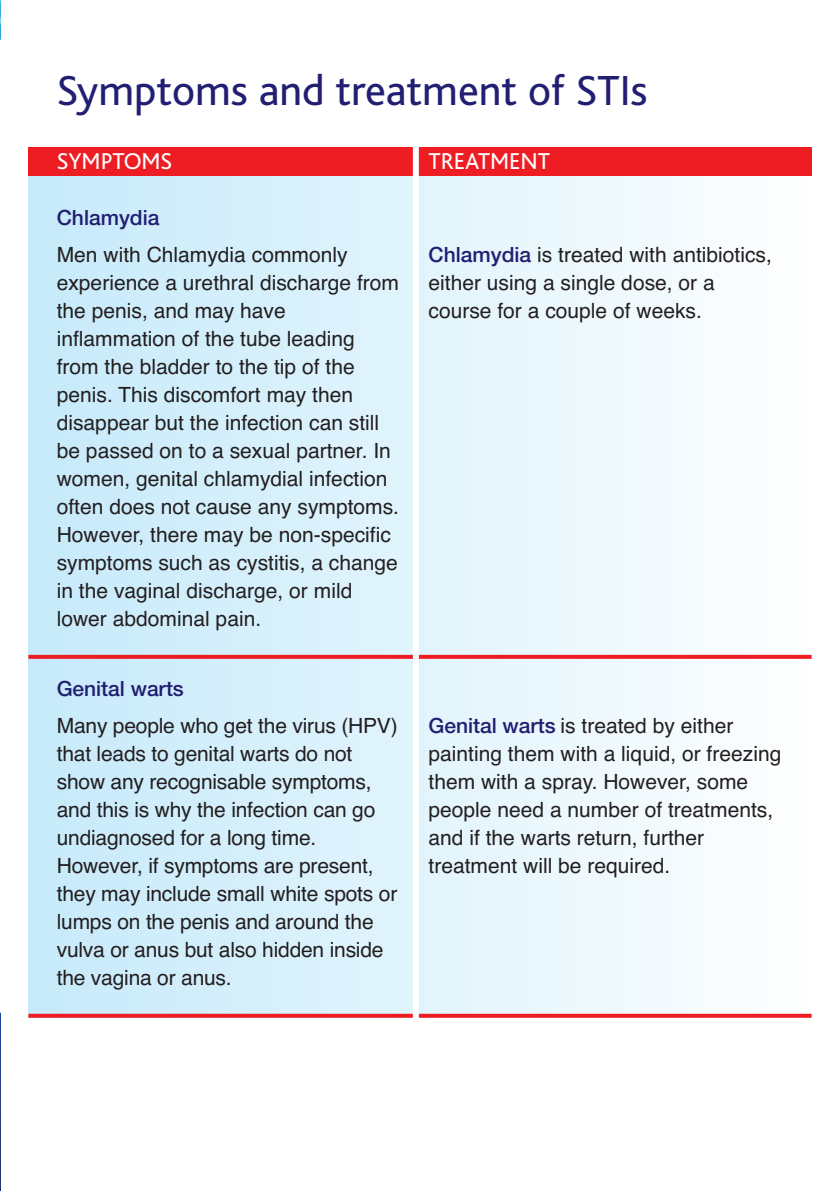
<style>
.page{position:relative;width:840px;height:1191px;background:#fff}
.page>*{position:absolute;margin:0;border:0;box-sizing:border-box;transform-origin:0 0}
.t1{font:44px "Bliss";color:#221e72}
.t2{font:24px "Bliss";color:#fff}
.t3{font:21px/28px "Helvetica";color:#231f20}
.t4{font:500 21px "Helvetica Neue";color:#221e72}
.s1{font-family:"Helvetica Neue";font-weight:500;color:#221e72}
</style>
<div class="page">
<img style="left:0;top:0;width:1px;height:1191px">
<svg style="left:0;top:40px;width:1px;height:972px"></svg>
<div style="left:28px;top:171px;width:783px;height:846px;background:linear-gradient(to right,#c6eafa,#fefefe)"></div>
<div style="left:28px;top:147px;width:783px;height:29px;background:#ee1d23"></div>
<svg style="left:28px;top:655px;width:783px;height:4px;background:#ed242a"></svg>
<svg style="left:28px;top:1013px;width:783px;height:4px;background:#eb474d"></svg>
<div style="left:412px;top:142px;width:6px;height:891px;background:#fff"></div>
<h1 class="t1" style="left:57px;top:74px;width:592px">Symptoms and treatment of STIs</h1>
<p class="t2" style="left:57px;top:152px;width:117px">SYMPTOMS</p>
<p class="t2" style="left:428px;top:152px;width:123px">TREATMENT</p>
<p class="t4" style="left:57px;top:210px;width:104px">Chlamydia</p>
<p class="t3" style="left:57px;top:242px;width:344px">Men with Chlamydia commonly experience a urethral discharge from the penis, and may have inflammation of the tube leading from the bladder to the tip of the penis. This discomfort may then disappear but the infection can still be passed on to a sexual partner. In women, genital chlamydial infection often does not cause any symptoms.<br>However, there may be non-specific symptoms such as cystitis, a change in the vaginal discharge, or mild lower abdominal pain.</p>
<p class="t4" style="left:57px;top:681px;width:128px">Genital warts</p>
<p class="t3" style="left:57px;top:713px;width:342px">Many people who get the virus (HPV) that leads to genital warts do not show any recognisable symptoms, and this is why the infection can go undiagnosed for a long time.<br>However, if symptoms are present, they may include small white spots or lumps on the penis and around the vulva or anus but also hidden inside the vagina or anus.</p>
<p class="t3" style="left:428px;top:242px;width:345px"><span class="s1">Chlamydia</span> is treated with antibiotics, either using a single dose, or a course for a couple of weeks.</p>
<p class="t3" style="left:428px;top:713px;width:354px"><span class="s1">Genital warts</span> is treated by either painting them with a liquid, or freezing them with a spray. However, some people need a number of treatments, and if the warts return, further treatment will be required.</p>
</div>
